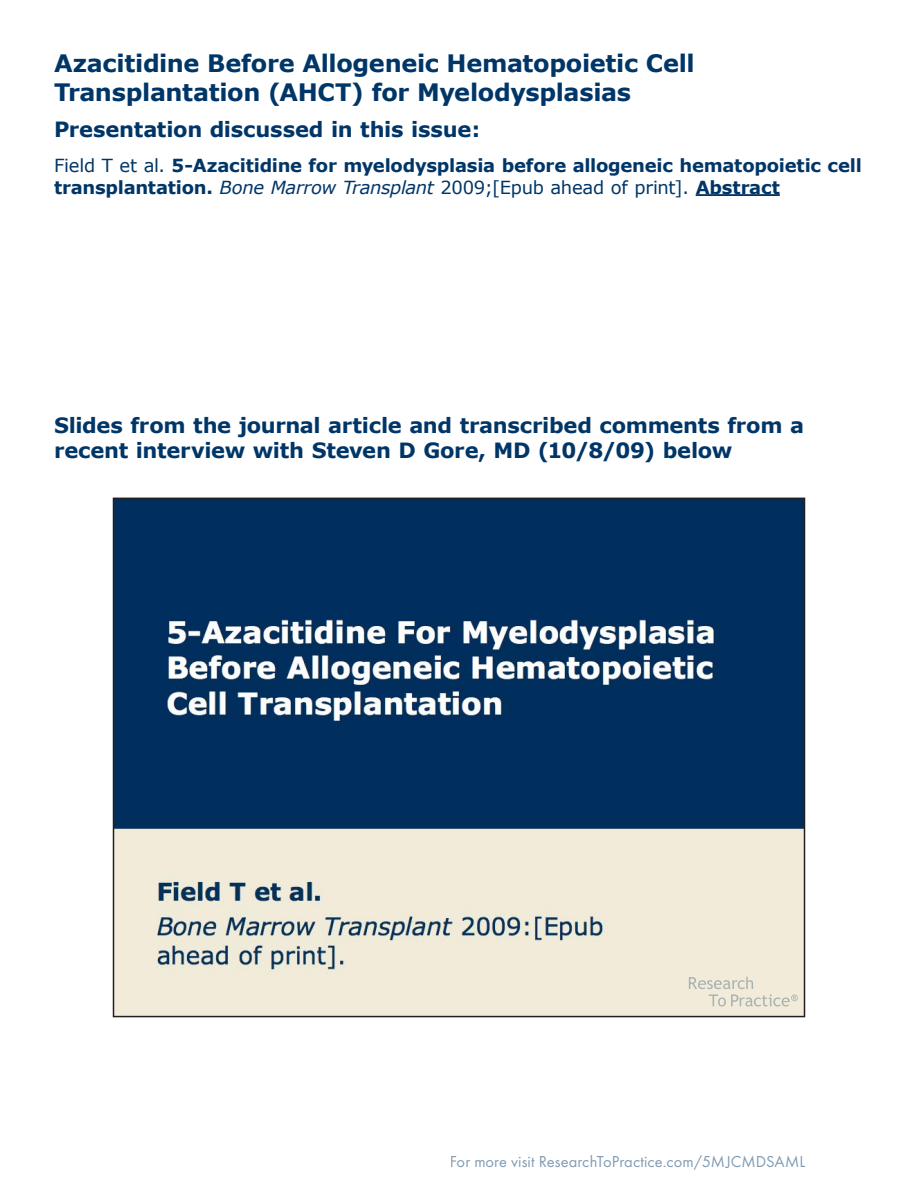
<style>
.page{position:relative;width:918px;height:1188px;background:#fff}
.page>*{position:absolute;margin:0;border:0;box-sizing:border-box;transform-origin:0 0}
.t1{font:700 24px/28.8px "Verdana";letter-spacing:-.015em;color:#003667}
.t2{font:700 21px/25.2px "Verdana";letter-spacing:-.015em;color:#003667}
.t3{font:700 18px/21.6px "Verdana";letter-spacing:-.015em;color:#003667}
.t4{font:16.5px "Futura T";letter-spacing:.005em;color:#003667}
.s1{font-weight:400}
.s2{font-weight:400;font-style:italic}
</style>
<div class="page">
<img style="left:116px;top:501px;width:686px;height:513px">
<div style="left:113px;top:498px;width:692px;height:519px;border:2px solid #231f20"></div>
<hr style="left:696px;top:194px;width:84px;height:2px;background:#003667">
<svg style="left:689px;top:977px;width:109px;height:30px;background:#e5e1d2"></svg>
<h1 class="t1" style="left:54px;top:48px;width:642px">Azacitidine Before Allogeneic Hematopoietic Cell<br>Transplantation (AHCT) for Myelodysplasias</h1>
<p class="t2" style="left:54px;top:116px;width:428px">Presentation discussed in this issue:</p>
<p class="t3" style="left:54px;top:154px;width:809px"><span class="s1">Field T et al.</span> 5-Azacitidine for myelodysplasia before allogeneic hematopoietic cell transplantation. <span class="s2">Bone Marrow Transplant</span> <span class="s1">2009;[Epub ahead of print].</span> Abstract</p>
<p class="t2" style="left:54px;top:412px;width:752px">Slides from the journal article and transcribed comments from a recent interview with Steven D Gore, MD (10/8/09) below</p>
<p class="t4" style="left:450px;top:1152px;width:357px">For more visit ResearchToPractice.com/5MJCMDSAML</p>
</div>
